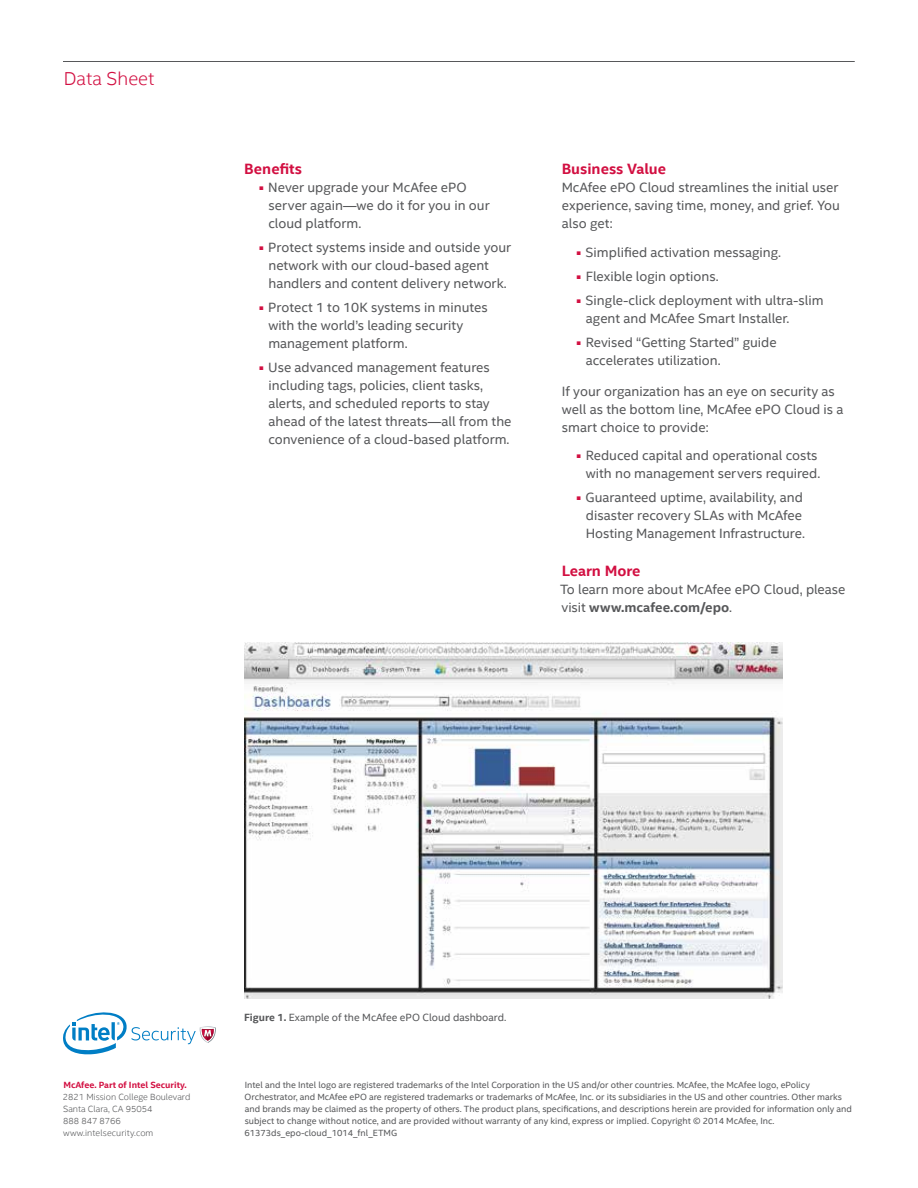
<style>
.page{position:relative;width:918px;height:1188px;background:#fff}
.page>*{position:absolute;margin:0;border:0;box-sizing:border-box;transform-origin:0 0}
.t1{font:300 18.75px "Intel Clear";color:#d20f41}
.t2{font:700 15px "Intel Clear";color:#d20f41}
.t3{font:13.5px/18px "Intel Clear";color:#57585a}
.t4{font:10.5px "Intel Clear";color:#57585a}
.t5{font:9px/12px "Intel Clear";color:#57585a}
.t6{font:300 9px/12px "Intel Clear";color:#57585a}
.t7{font:700 9px "Intel Clear";color:#d20f41}
.s1{font-weight:700}
</style>
<div class="page">
<hr style="left:63px;top:61px;width:792px;height:1px;background:#57585a">
<svg style="left:63px;top:1012px;width:153px;height:42px"></svg>
<img style="left:244px;top:643px;width:539px;height:356px">
<h1 class="t1" style="left:64px;top:67px;width:92px">Data Sheet</h1>
<p class="t2" style="left:244px;top:159px;width:59px">Benefits</p>
<p class="t3" style="left:268px;top:179px;width:223px;text-indent:-9px"><sup>■</sup> Never upgrade your McAfee ePO server again―we do it for you in our cloud platform.</p>
<p class="t3" style="left:268px;top:239px;width:244px;text-indent:-9px"><sup>■</sup> Protect systems inside and outside your network with our cloud-based agent handlers and content delivery network.</p>
<p class="t3" style="left:268px;top:299px;width:221px;text-indent:-9px"><sup>■</sup> Protect 1 to 10K systems in minutes with the world’s leading security management platform.</p>
<p class="t3" style="left:268px;top:359px;width:245px;text-indent:-9px"><sup>■</sup> Use advanced management features including tags, policies, client tasks, alerts, and scheduled reports to stay ahead of the latest threats―all from the convenience of a cloud-based platform.</p>
<p class="t2" style="left:562px;top:159px;width:106px">Business Value</p>
<p class="t3" style="left:562px;top:179px;width:280px;text-align:justify">McAfee ePO Cloud streamlines the initial user experience, saving time, money, and grief. You also get:</p>
<p class="t3" style="left:577px;top:243px;width:206px"><sup>■</sup> Simplified activation messaging.</p>
<p class="t3" style="left:577px;top:267px;width:143px"><sup>■</sup> Flexible login options.</p>
<p class="t3" style="left:586px;top:291px;width:239px;text-indent:-9px"><sup>■</sup> Single-click deployment with ultra-slim agent and McAfee Smart Installer.</p>
<p class="t3" style="left:586px;top:333px;width:192px;text-indent:-9px"><sup>■</sup> Revised “Getting Started” guide accelerates utilization.</p>
<p class="t3" style="left:562px;top:382px;width:283px">If your organization has an eye on security as well as the bottom line, McAfee ePO Cloud is a smart choice to provide:</p>
<p class="t3" style="left:577px;top:447px;width:245px;text-align:right"><sup>■</sup> Reduced capital and operational costs with no management servers required.</p>
<p class="t3" style="left:586px;top:489px;width:221px;text-indent:-9px"><sup>■</sup> Guaranteed uptime, availability, and disaster recovery SLAs with McAfee<br>Hosting Management Infrastructure.</p>
<p class="t2" style="left:562px;top:561px;width:80px">Learn More</p>
<p class="t3" style="left:560px;top:581px;width:287px">To learn more about McAfee ePO Cloud, please visit <span class="s1">www.mcafee.com/epo</span>.</p>
<p class="t7" style="left:63px;top:1079px;width:125px">McAfee. Part of Intel Security.</p>
<p class="t6" style="left:63px;top:1091px;width:129px">2821 Mission College Boulevard<br>Santa Clara, CA 95054<br>888 847 8766 www.intelsecurity.com</p>
<p class="t4" style="left:244px;top:1011px;width:264px"><span class="s1">Figure 1.</span> Example of the McAfee ePO Cloud dashboard.</p>
<p class="t5" style="left:245px;top:1079px;width:609px">Intel and the Intel logo are registered trademarks of the Intel Corporation in the US and/or other countries. McAfee, the McAfee logo, ePolicy Orchestrator, and McAfee ePO are registered trademarks or trademarks of McAfee, Inc. or its subsidiaries in the US and other countries. Other marks and brands may be claimed as the property of others. The product plans, specifications, and descriptions herein are provided for information only and subject to change without notice, and are provided without warranty of any kind, express or implied. Copyright © 2014 McAfee, Inc.<br>61373ds_epo-cloud_1014_fnl_ETMG</p>
</div>
